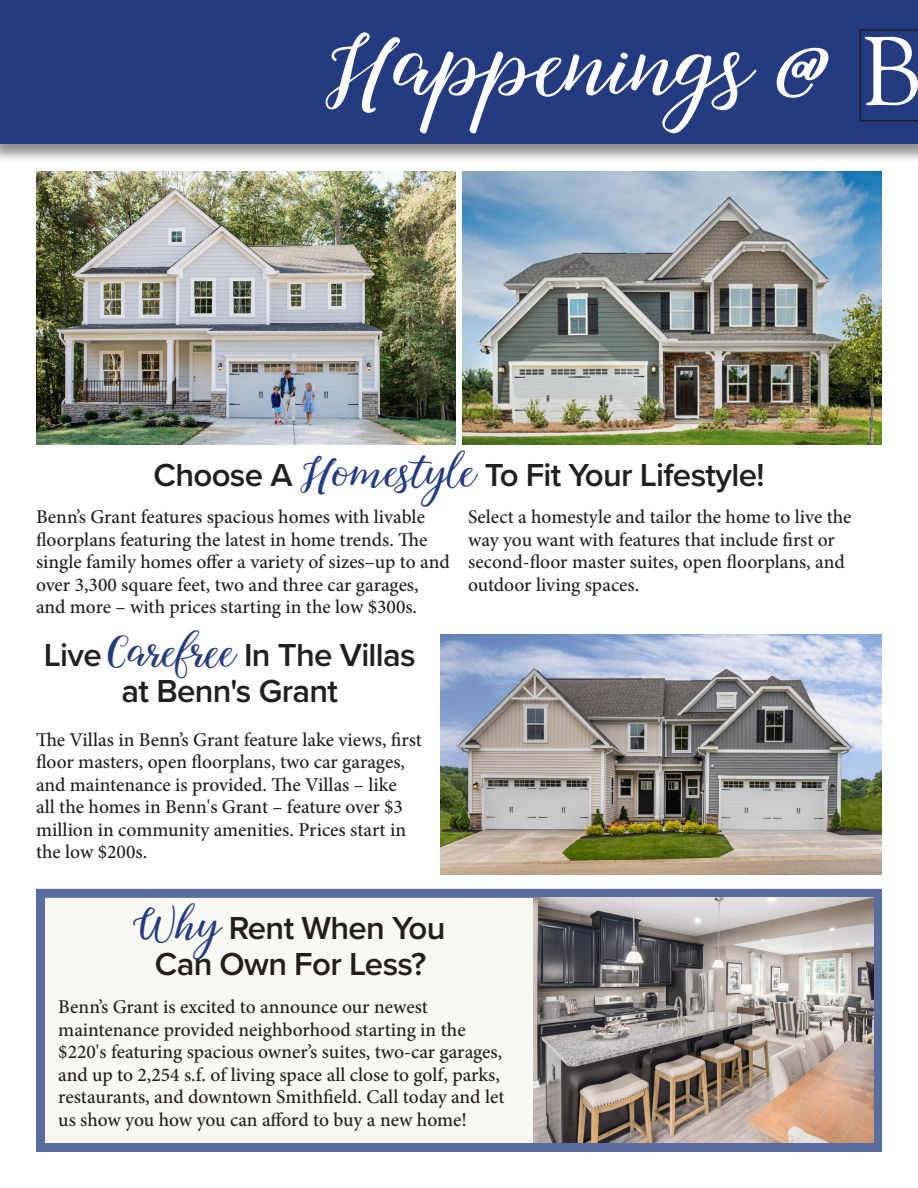
<style>
.page{position:relative;width:918px;height:1188px;background:#fff}
.page>*{position:absolute;margin:0;border:0;box-sizing:border-box;transform-origin:0 0}
.t1{font:90px "Nightcall Upright";color:#fff}
.t2{font:600 33px/36px "Proxima Nova";letter-spacing:-.02em;color:#231f20;text-align:center}
.t3{font:500 19.5px/22.5px "Minion Pro";color:#231f20}
.s1{font-family:"Nightcall Upright";font-weight:400;font-size:43.5px;color:#243b81}
</style>
<div class="page">
<div style="left:36px;top:889px;width:846px;height:263px;background:#f7f6ef;border:9px solid #243b81"></div>
<img style="left:534px;top:898px;width:339px;height:245px">
<div style="left:0;top:0;width:918px;height:164px;background:#231f20;opacity:.5"></div>
<div style="left:0;top:0;width:918px;height:144px;background:#243b81"></div>
<hr style="left:917px;top:0;width:1px;height:164px;background:#231f20;opacity:.5">
<hr style="left:917px;top:0;width:1px;height:144px;background:#243b81">
<img style="left:36px;top:171px;width:420px;height:274px">
<img style="left:462px;top:171px;width:420px;height:274px">
<img style="left:441px;top:635px;width:441px;height:239px">
<svg style="left:860px;top:29px;width:58px;height:93px"></svg>
<p class="t1" style="left:325px;top:11px;width:514px">Happenings @</p>
<p class="t2" style="left:154px;top:456px;width:612px">Choose A <span class="s1">Homestyle</span> To Fit Your Lifestyle!</p>
<p class="t3" style="left:36px;top:506px;width:415px">Benn’s Grant features spacious homes with livable floorplans featuring the latest in home trends. The single family homes offer a variety of sizes–up to and over 3,300 square feet, two and three car garages, and more – with prices starting in the low $300s.</p>
<p class="t3" style="left:468px;top:506px;width:385px">Select a homestyle and tailor the home to live the way you want with features that include first or second-floor master suites, open floorplans, and outdoor living spaces.</p>
<p class="t2" style="left:44px;top:636px;width:373px">Live <span class="s1">Carefree</span> In The Villas at Benn's Grant</p>
<p class="t3" style="left:36px;top:728px;width:387px">The Villas in Benn’s Grant feature lake views, first floor masters, open floorplans, two car garages, and maintenance is provided. The Villas – like<br>all the homes in Benn's Grant – feature over $3 million in community amenities. Prices start in the low $200s.</p>
<p class="t2" style="left:136px;top:909px;width:311px"><span class="s1">Why</span> Rent When You</p>
<p class="t2" style="left:155px;top:945px;width:273px">Can Own For Less?</p>
<p class="t3" style="left:58px;top:996px;width:448px">Benn’s Grant is excited to announce our newest maintenance provided neighborhood starting in the $220's featuring spacious owner’s suites, two-car garages, and up to 2,254 s.f. of living space all close to golf, parks, restaurants, and downtown Smithfield. Call today and let us show you how you can afford to buy a new home!</p>
</div>
